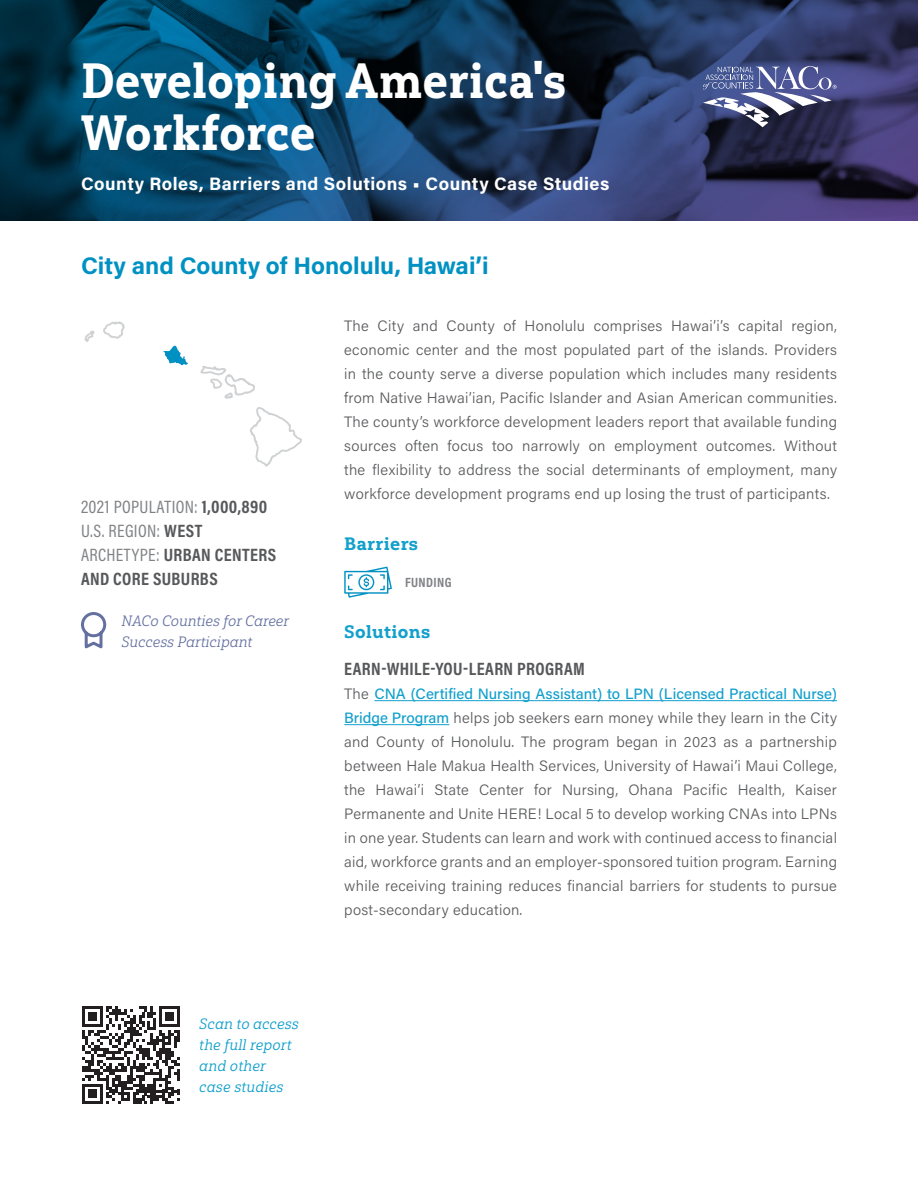
<style>
.page{position:relative;width:918px;height:1188px;background:#fff}
.page>*{position:absolute;margin:0;border:0;box-sizing:border-box;transform-origin:0 0}
.t1{font:49.5px/52.5px "Yorkten Slab Con Ex B";letter-spacing:.01em;color:#fff}
.t2{font:700 24px "Acumin Pro";color:#0091c2}
.t3{font:700 18px/24px "Acumin Pro Cond";letter-spacing:.025em;color:#57585a}
.t4{font:700 18px "Acumin Pro";letter-spacing:.03em;color:#fff}
.t5{font:18px "Acumin Pro Cond";letter-spacing:.02em;color:#808285}
.t6{font:18px "Yorkten Slab Nor Ex B";letter-spacing:.02em;color:#13a0cc}
.body_main_1{font:300 15px/24px "Acumin Pro";letter-spacing:.02em;color:#57585a;text-align:justify}
.t7{font:15px/21px "Yorkten Slab Nor Reg It";letter-spacing:.02em;color:#13a0cc}
.Italic_statement{font:15px/21px "Yorkten Slab Nor Boo It";letter-spacing:.01em;color:#6470a0}
.H3_NEW{font:700 13.5px "Acumin Pro Cond";letter-spacing:.03em;color:#808285}
.s1{font-weight:700;color:#57585a}
.s2{font-weight:400;color:#808285}
.s3{font-weight:500;color:#13a0cc}
</style>
<div class="page">
<svg style="left:82px;top:1006px;width:98px;height:98px"></svg>
<svg style="left:0;top:0;width:918px;height:220px;background:#183c61"></svg>
<svg style="left:703px;top:66px;width:134px;height:61px;background:#656b94"></svg>
<hr style="left:374px;top:700px;width:463px;height:1px;background:#13a0cc">
<hr style="left:344px;top:724px;width:105px;height:1px;background:#13a0cc">
<svg style="left:344px;top:567px;width:48px;height:31px"></svg>
<svg style="left:250px;top:407px;width:52px;height:60px"></svg>
<svg style="left:85px;top:321px;width:170px;height:78px"></svg>
<svg style="left:81px;top:612px;width:26px;height:37px"></svg>
<h1 class="t1" style="left:81px;top:54px;width:487px">Developing America's<br>Workforce</h1>
<p class="t4" style="left:81px;top:171px;width:530px">County Roles, Barriers and Solutions • County Case Studies</p>
<h1 class="t2" style="left:81px;top:249px;width:409px">City and County of Honolulu, Hawai’i</h1>
<h4 class="t5" style="left:81px;top:495px;width:188px">2021 POPULATION: <span class="s1">1,000,890</span></h4>
<h4 class="t5" style="left:81px;top:519px;width:123px">U.S. REGION: <span class="s1">WEST</span></h4>
<h4 class="t3" style="left:81px;top:542px;width:197px"><span class="s2">ARCHETYPE:</span> URBAN CENTERS<br>AND CORE SUBURBS</h4>
<p class="Italic_statement" style="left:122px;top:610px;width:169px">NACo Counties for Career<br>Success Participant</p>
<p class="t7" style="left:199px;top:1014px;width:101px">Scan to access the full report and other case studies</p>
<p class="body_main_1" style="left:344px;top:313px;width:494px">The City and County of Honolulu comprises Hawai’i’s capital region, economic center and the most populated part of the islands. Providers in the county serve a diverse population which includes many residents from Native Hawai’ian, Pacific Islander and Asian American communities.<br>The county’s workforce development leaders report that available funding sources often focus too narrowly on employment outcomes. Without the flexibility to address the social determinants of employment, many workforce development programs end up losing the trust of participants.</p>
<h2 class="t6" style="left:344px;top:533px;width:75px">Barriers</h2>
<p class="H3_NEW" style="left:405px;top:573px;width:48px">FUNDING</p>
<h2 class="t6" style="left:344px;top:620px;width:88px">Solutions</h2>
<h4 class="t3" style="left:344px;top:656px;width:242px">EARN-WHILE-YOU-LEARN PROGRAM</h4>
<p class="body_main_1" style="left:344px;top:681px;width:494px">The <span class="s3">CNA (Certified Nursing Assistant) to LPN (Licensed Practical Nurse)<br>Bridge Program</span> helps job seekers earn money while they learn in the City and County of Honolulu. The program began in 2023 as a partnership between Hale Makua Health Services, University of Hawai’i Maui College, the Hawai’i State Center for Nursing, Ohana Pacific Health, Kaiser Permanente and Unite HERE! Local 5 to develop working CNAs into LPNs in one year. Students can learn and work with continued access to financial aid, workforce grants and an employer-sponsored tuition program. Earning while receiving training reduces financial barriers for students to pursue post-secondary education.</p>
</div>
